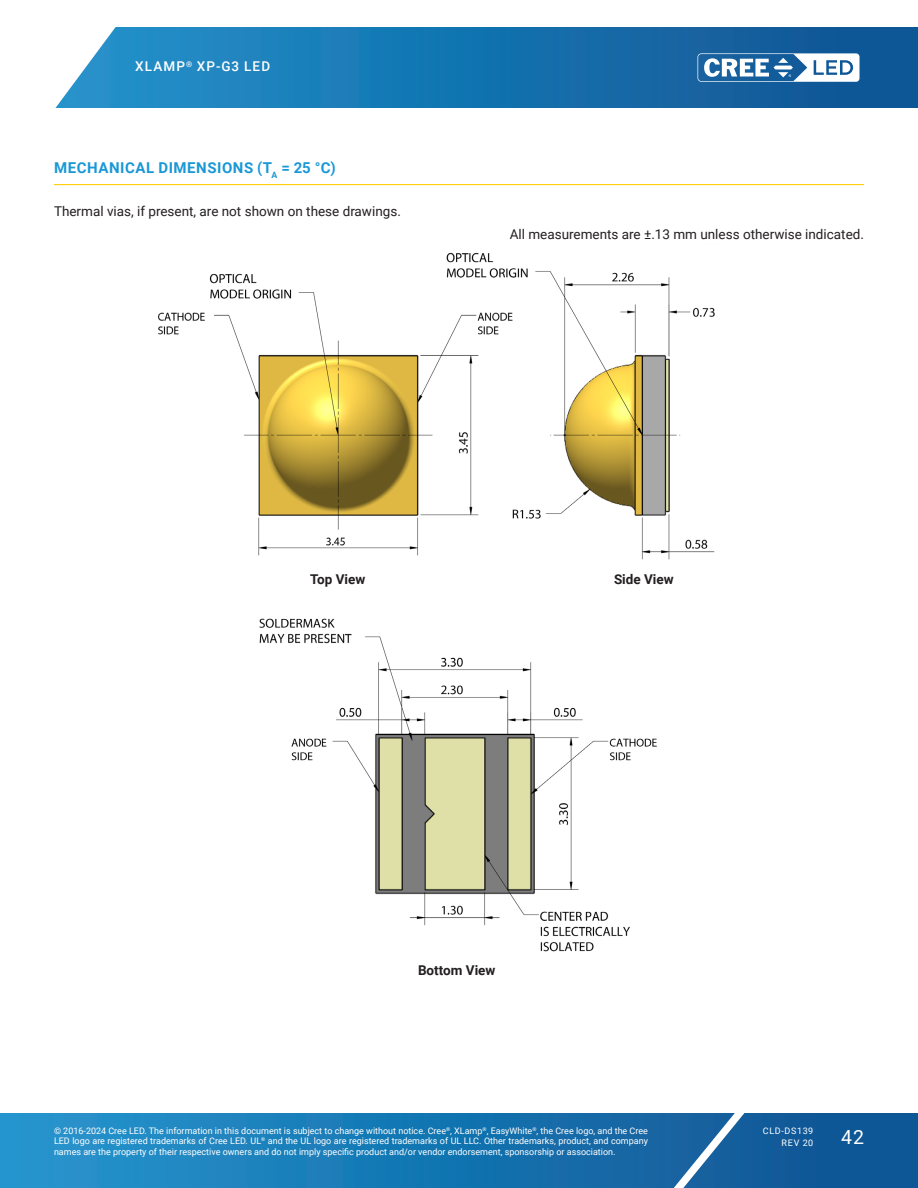
<style>
.page{position:relative;width:918px;height:1188px;background:#fff}
.page>*{position:absolute;margin:0;border:0;box-sizing:border-box;transform-origin:0 0}
.t1{font:19.5px "Roboto";color:#fff}
.Section_heading_with_rule{font:700 15px "Roboto";letter-spacing:.035em;color:#1a98d6}
.Text_justify{font:13.5px "Roboto";color:#231f20}
.drawing_label{font:700 13.5px "Roboto";color:#231f20}
.t2{font:500 13.5px "Roboto";letter-spacing:.085em;color:#fff}
.t3{font:9px/10.8px "Roboto";color:#fff;text-align:justify}
.t4{font:9px/12px "Roboto";letter-spacing:.085em;color:#fff;text-align:right}
</style>
<div class="page">
<svg style="left:0;top:1113px;width:918px;height:75px;background:#1876b2"></svg>
<svg style="left:644px;top:1113px;width:117px;height:75px;background:#296da6"></svg>
<svg style="left:55px;top:27px;width:863px;height:81px;background:#2078b2"></svg>
<svg style="left:698px;top:53px;width:162px;height:29px"></svg>
<hr style="left:54px;top:184px;width:810px;height:1px;background:#fece08">
<img style="left:259px;top:618px;width:398px;height:334px">
<img style="left:158px;top:252px;width:557px;height:308px">
<div style="left:696px;top:243px;width:75px;height:29px;background:#fff"></div>
<div style="left:224px;top:674px;width:59px;height:287px;background:#fff"></div>
<h3 class="t2" style="left:135px;top:57px;width:136px">XLAMP<sup>®</sup> XP-G3 LED</h3>
<p class="Section_heading_with_rule" style="left:54px;top:157px;width:283px">MECHANICAL DIMENSIONS (T<sub>A</sub> = 25 °C)</p>
<p class="Text_justify" style="left:54px;top:202px;width:348px">Thermal vias, if present, are not shown on these drawings.</p>
<p class="Text_justify" style="left:510px;top:224px;width:356px">All measurements are ±.13 mm unless otherwise indicated.</p>
<p class="drawing_label" style="left:310px;top:570px;width:57px">Top View</p>
<p class="drawing_label" style="left:614px;top:570px;width:61px">Side View</p>
<p class="drawing_label" style="left:418px;top:961px;width:79px">Bottom View</p>
<p class="t3" style="left:54px;top:1125px;width:596px">© 2016-2024 Cree LED. The information in this document is subject to change without notice. Cree<sup>®</sup>, XLamp<sup>®</sup>, EasyWhite<sup>®</sup>, the Cree logo, and the Cree LED logo are registered trademarks of Cree LED. UL<sup>®</sup> and the UL logo are registered trademarks of UL LLC. Other trademarks, product, and company names are the property of their respective owners and do not imply specific product and/or vendor endorsement, sponsorship or association.</p>
<p class="t4" style="left:763px;top:1124px;width:52px">CLD-DS139<br>REV 20</p>
<h1 class="t1" style="left:841px;top:1123px;width:24px">42</h1>
</div>
